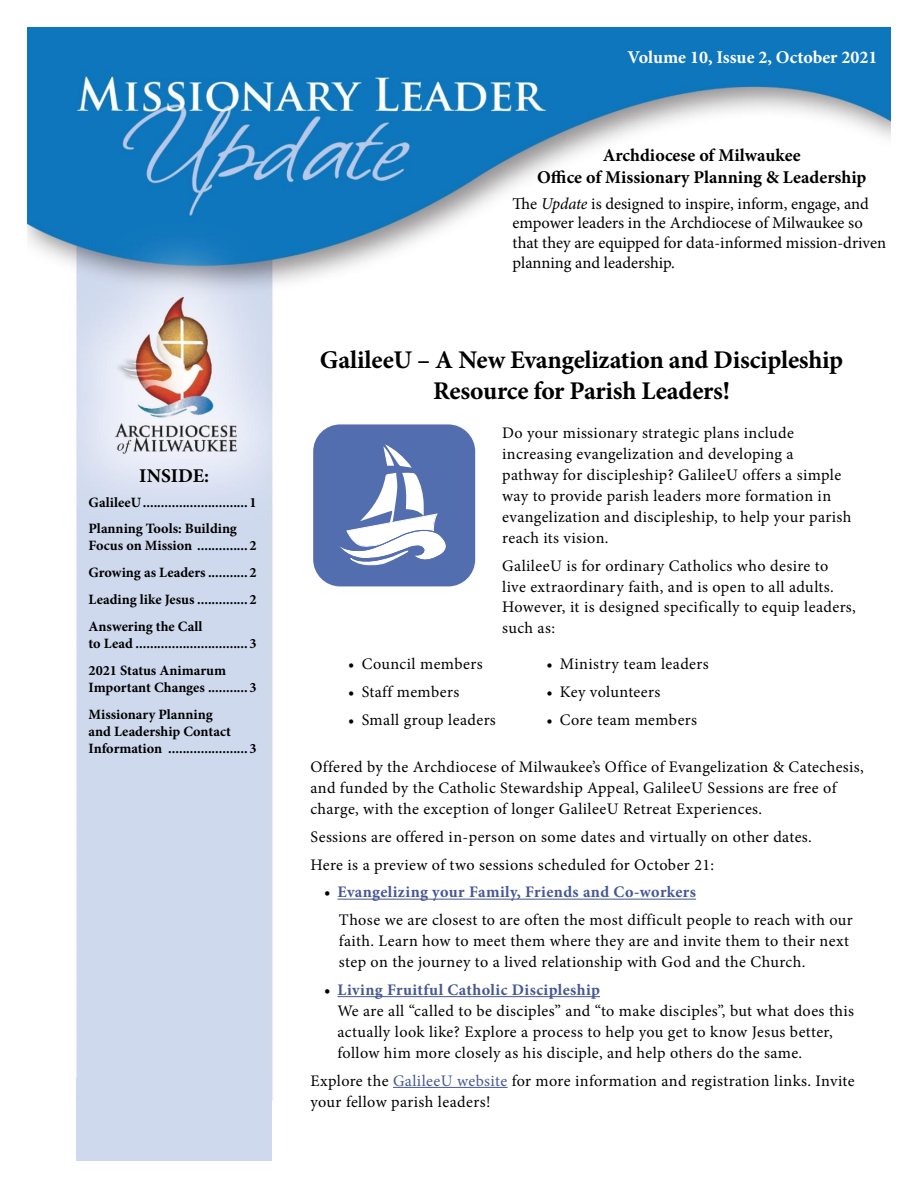
<style>
.page{position:relative;width:918px;height:1188px;background:#fff}
.page>*{position:absolute;margin:0;border:0;box-sizing:border-box;transform-origin:0 0}
.t1{font:700 25.5px/30.6px "Minion Pro";letter-spacing:-.01em;color:#000;text-align:center}
.t2{font:700 19.5px "Minion Pro";color:#000}
.t3{font:700 18px/21.6px "Minion Pro";color:#000;text-align:center}
.t4{font:700 18px "Minion Pro";color:#fff}
.t5{font:16.5px/19.8px "Minion Pro";color:#000}
.t6{font:16.2px/21px "Minion Pro";letter-spacing:.025em;color:#000}
.t7{font:700 14.25px/26.8px "Minion Pro";color:#000}
.s1{font-style:italic}
.s2{font-weight:700}
.s3{font-weight:700;color:#465792}
.s4{color:#465792}
</style>
<div class="page">
<img style="left:27px;top:27px;width:864px;height:1121px">
<div style="left:77px;top:1078px;width:195px;height:83px;background:#cfd9ee"></div>
<hr style="left:338px;top:899px;width:358px;height:1px;background:#465792">
<hr style="left:338px;top:996px;width:262px;height:1px;background:#465792">
<hr style="left:393px;top:1087px;width:115px;height:1px;background:#465792">
<div style="left:313px;top:424px;width:162px;height:162px;background:#536eaf;border-radius:27px"></div>
<svg style="left:340px;top:444px;width:106px;height:122px"></svg>
<p class="t2" style="left:139px;top:462px;width:71px">INSIDE:</p>
<p class="t7" style="left:89px;top:488px;width:169px">GalileeU.............................1<br>Planning Tools: Building</p>
<p class="t7" style="left:89px;top:532px;width:169px;text-align:justify">Focus on Mission ..............2<br>Growing as Leaders ...........2<br>Leading like Jesus ..............2<br>Answering the Call</p>
<p class="t7" style="left:89px;top:630px;width:169px">to Lead ...............................3<br>2021 Status Animarum</p>
<p class="t7" style="left:89px;top:674px;width:170px">Important Changes ...........3<br>Missionary Planning</p>
<p class="t7" style="left:89px;top:723px;width:169px;line-height:17.1px">and Leadership Contact<br>Information ......................3</p>
<p class="t4" style="left:628px;top:44px;width:251px">Volume 10, Issue 2, October 2021</p>
<p class="t3" style="left:537px;top:144px;width:331px">Archdiocese of Milwaukee<br>Office of Missionary Planning &amp; Leadership</p>
<p class="t5" style="left:513px;top:193px;width:375px">The <span class="s1">Update</span> is designed to inspire, inform, engage, and empower leaders in the Archdiocese of Milwaukee so that they are equipped for data-informed mission-driven planning and leadership.</p>
<h1 class="t1" style="left:320px;top:345px;width:525px">GalileeU – A New Evangelization and Discipleship<br>Resource for Parish Leaders!</h1>
<p class="t6" style="left:502px;top:422px;width:351px">Do your missionary strategic plans include increasing evangelization and developing a pathway for discipleship? GalileeU offers a simple way to provide parish leaders more formation in evangelization and discipleship, to help your parish reach its vision.</p>
<p class="t6" style="left:502px;top:555px;width:355px">GalileeU is for ordinary Catholics who desire to live extraordinary faith, and is open to all adults.<br>However, it is designed specifically to equip leaders, such as:</p>
<p class="t6" style="left:348px;top:654px;width:136px">• Council members</p>
<p class="t6" style="left:348px;top:682px;width:113px">• Staff members</p>
<p class="t6" style="left:348px;top:709px;width:149px">• Small group leaders</p>
<p class="t6" style="left:546px;top:654px;width:164px">• Ministry team leaders</p>
<p class="t6" style="left:546px;top:682px;width:116px">• Key volunteers</p>
<p class="t6" style="left:546px;top:709px;width:152px">• Core team members</p>
<p class="t6" style="left:311px;top:757px;width:555px">Offered by the Archdiocese of Milwaukee’s Office of Evangelization &amp; Catechesis, and funded by the Catholic Stewardship Appeal, GalileeU Sessions are free of charge, with the exception of longer GalileeU Retreat Experiences.</p>
<p class="t6" style="left:311px;top:823px;width:503px;line-height:27.8px">Sessions are offered in-person on some dates and virtually on other dates.<br>Here is a preview of two sessions scheduled for October 21:</p>
<p class="t6" style="left:339px;top:879px;width:515px;line-height:27.8px;text-indent:-15px"><span class="s2">•</span> <span class="s3">Evangelizing your Family, Friends and Co-workers<br></span>Those we are closest to are often the most difficult people to reach with our</p>
<p class="t6" style="left:339px;top:931px;width:511px">faith. Learn how to meet them where they are and invite them to their next step on the journey to a lived relationship with God and the Church.</p>
<p class="t6" style="left:337px;top:979px;width:518px;text-indent:-13px"><span class="s2">•</span> <span class="s3">Living Fruitful Catholic Discipleship<br></span>We are all “called to be disciples” and “to make disciples”, but what does this actually look like? Explore a process to help you get to know Jesus better, follow him more closely as his disciple, and help others do the same.</p>
<p class="t6" style="left:311px;top:1070px;width:546px">Explore the <span class="s4">GalileeU website</span> for more information and registration links. Invite your fellow parish leaders!</p>
</div>
